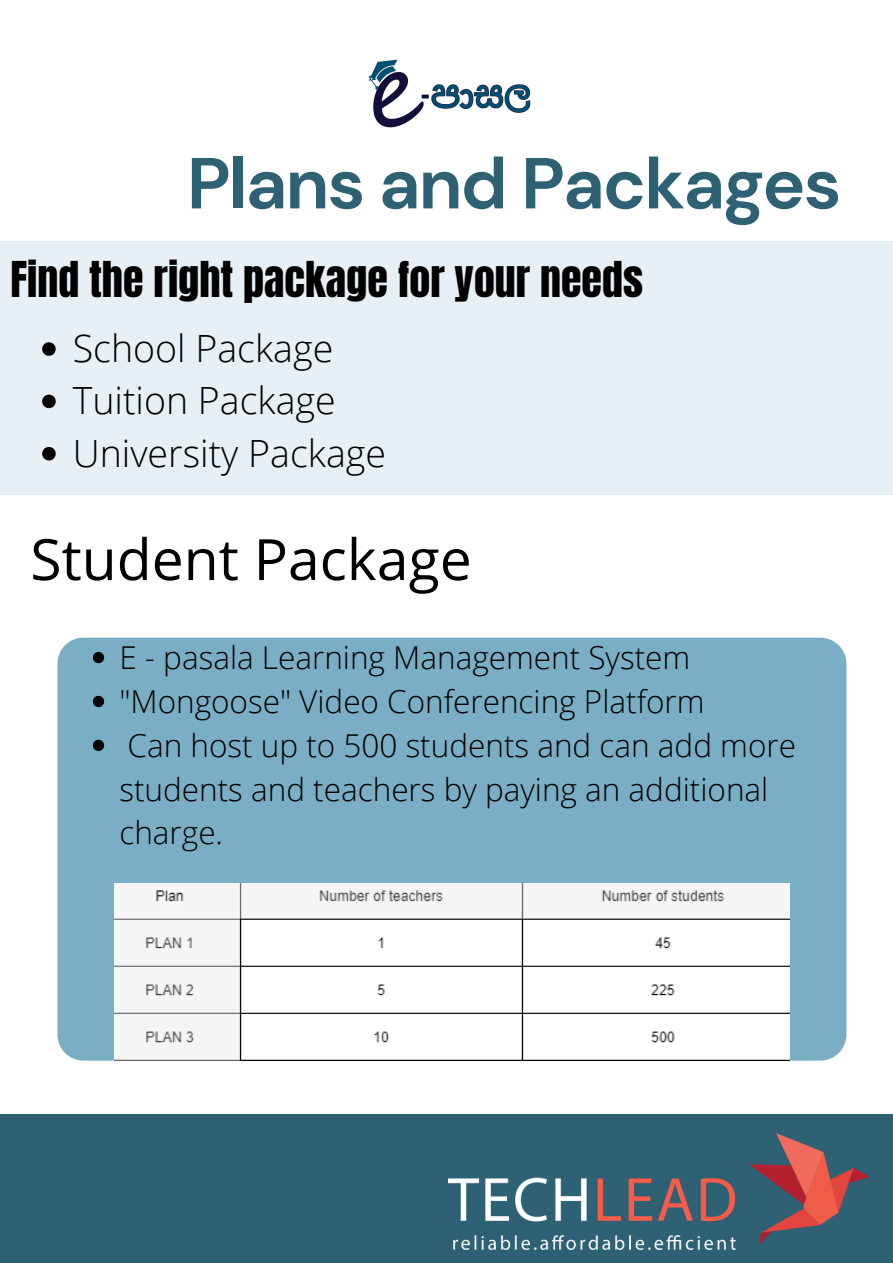
<style>
.page{position:relative;width:893px;height:1263px;background:#fff}
.page>*{position:absolute;margin:0;border:0;box-sizing:border-box;transform-origin:0 0}
.t1{font:700 72px "DM Sans";letter-spacing:-.025em;color:#2e6173}
.t2{font:57px "Open Sans";color:#000}
.t3{font:42px "Anton";color:#000}
.t4{font:300 37.5px/52.3px "Open Sans";color:#000}
.t5{font:300 31.5px/43.9px "Open Sans";color:#000}
</style>
<div class="page">
<div style="left:0;top:241px;width:893px;height:254px;background:#e7f0f4"></div>
<img style="left:368px;top:59px;width:163px;height:69px">
<svg style="left:42px;top:342px;width:14px;height:14px"></svg>
<svg style="left:42px;top:395px;width:14px;height:13px"></svg>
<svg style="left:42px;top:447px;width:14px;height:13px"></svg>
<div style="left:57px;top:638px;width:789px;height:422px;background:#79aec4;border-radius:26px"></div>
<img style="left:114px;top:883px;width:676px;height:177px">
<div style="left:0;top:1114px;width:893px;height:149px;background:#2e6173"></div>
<svg style="left:93px;top:652px;width:11px;height:11px"></svg>
<svg style="left:93px;top:696px;width:11px;height:11px"></svg>
<svg style="left:93px;top:740px;width:11px;height:11px"></svg>
<img style="left:448px;top:1133px;width:422px;height:116px">
<h1 class="t1" style="left:187px;top:137px;width:656px">Plans and Packages</h1>
<h3 class="t3" style="left:10px;top:249px;width:634px">Find the right package for your needs</h3>
<p class="t4" style="left:73px;top:321px;width:315px">School Package<br>Tuition Package<br>University Package</p>
<h2 class="t2" style="left:30px;top:519px;width:443px">Student Package</h2>
<p class="t5" style="left:119px;top:635px;width:678px">E - pasala Learning Management System "Mongoose" Video Conferencing Platform<br>Can host up to 500 students and can add more students and teachers by paying an additional charge.</p>
</div>
